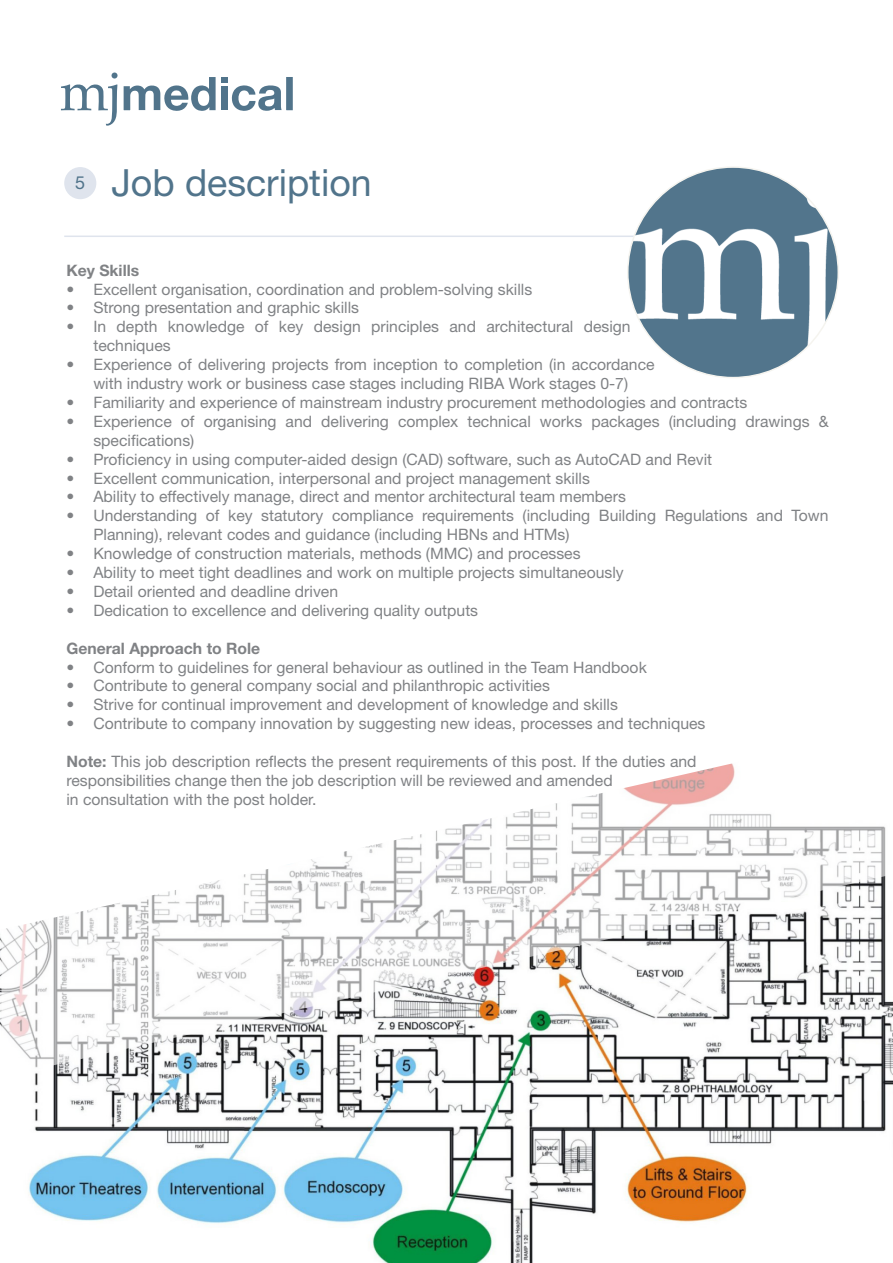
<style>
.page{position:relative;width:893px;height:1263px;background:#fff}
.page>*{position:absolute;margin:0;border:0;box-sizing:border-box;transform-origin:0 0}
.t1{font:37.5px "Helvetica Neue LT Std";color:#51748b}
.t2{font:18px "Helvetica Neue LT Std";color:#51748b}
.t3{font:15.75px/18.9px "Helvetica Neue LT Std";color:#808285}
.t4{font:700 15.75px "Helvetica Neue LT Std";color:#808285}
.s1{font-weight:700}
</style>
<div class="page">
<svg style="left:124px;top:77px;width:169px;height:34px"></svg>
<svg style="left:61px;top:73px;width:57px;height:53px"></svg>
<div style="left:65px;top:168px;width:31px;height:30px;background:#dfe4ed;border-radius:50%"></div>
<div style="left:64px;top:167px;width:32px;height:32px;border:2px solid #dfe4ed;border-radius:50%"></div>
<hr style="left:64px;top:236px;width:766px;height:1px;background:#dfe4ed">
<img style="left:628px;top:167px;width:210px;height:211px;border-radius:105px">
<img style="left:0;top:937px;width:893px;height:326px">
<svg style="left:2px;top:763px;width:891px;height:314px"></svg>
<p class="t2" style="left:75px;top:172px;width:12px">5</p>
<p class="t1" style="left:111px;top:160px;width:262px">Job description</p>
<p class="t4" style="left:66px;top:260px;width:74px">Key Skills</p>
<p class="t3" style="left:66px;top:279px;width:467px">• Excellent organisation, coordination and problem-solving skills</p>
<p class="t3" style="left:66px;top:298px;width:294px">• Strong presentation and graphic skills</p>
<p class="t3" style="left:93px;top:317px;width:539px;text-indent:-27px">• In depth knowledge of key design principles and architectural design techniques</p>
<p class="t3" style="left:66px;top:355px;width:590px;text-align:center">• Experience of delivering projects from inception to completion (in accordance with industry work or business case stages including RIBA Work stages 0-7)</p>
<p class="t3" style="left:66px;top:393px;width:682px">• Familiarity and experience of mainstream industry procurement methodologies and contracts</p>
<p class="t3" style="left:93px;top:412px;width:737px;text-indent:-27px">• Experience of organising and delivering complex technical works packages (including drawings &amp; specifications)</p>
<p class="t3" style="left:66px;top:449px;width:647px">• Proficiency in using computer-aided design (CAD) software, such as AutoCAD and Revit</p>
<p class="t3" style="left:66px;top:468px;width:525px">• Excellent communication, interpersonal and project management skills</p>
<p class="t3" style="left:66px;top:487px;width:561px">• Ability to effectively manage, direct and mentor architectural team members</p>
<p class="t3" style="left:93px;top:506px;width:737px;text-indent:-27px">• Understanding of key statutory compliance requirements (including Building Regulations and Town<br>Planning), relevant codes and guidance (including HBNs and HTMs)</p>
<p class="t3" style="left:66px;top:544px;width:516px">• Knowledge of construction materials, methods (MMC) and processes</p>
<p class="t3" style="left:66px;top:563px;width:559px">• Ability to meet tight deadlines and work on multiple projects simultaneously</p>
<p class="t3" style="left:66px;top:582px;width:273px">• Detail oriented and deadline driven</p>
<p class="t3" style="left:66px;top:601px;width:413px">• Dedication to excellence and delivering quality outputs</p>
<p class="t4" style="left:66px;top:638px;width:195px">General Approach to Role</p>
<p class="t3" style="left:66px;top:657px;width:582px">• Conform to guidelines for general behaviour as outlined in the Team Handbook</p>
<p class="t3" style="left:66px;top:676px;width:485px">• Contribute to general company social and philanthropic activities</p>
<p class="t3" style="left:66px;top:695px;width:553px">• Strive for continual improvement and development of knowledge and skills</p>
<p class="t3" style="left:66px;top:714px;width:641px">• Contribute to company innovation by suggesting new ideas, processes and techniques</p>
<p class="t3" style="left:66px;top:752px;width:632px"><span class="s1">Note:</span> This job description reflects the present requirements of this post. If the duties and responsibilities change then the job description will be reviewed and amended<br>in consultation with the post holder.</p>
</div>
